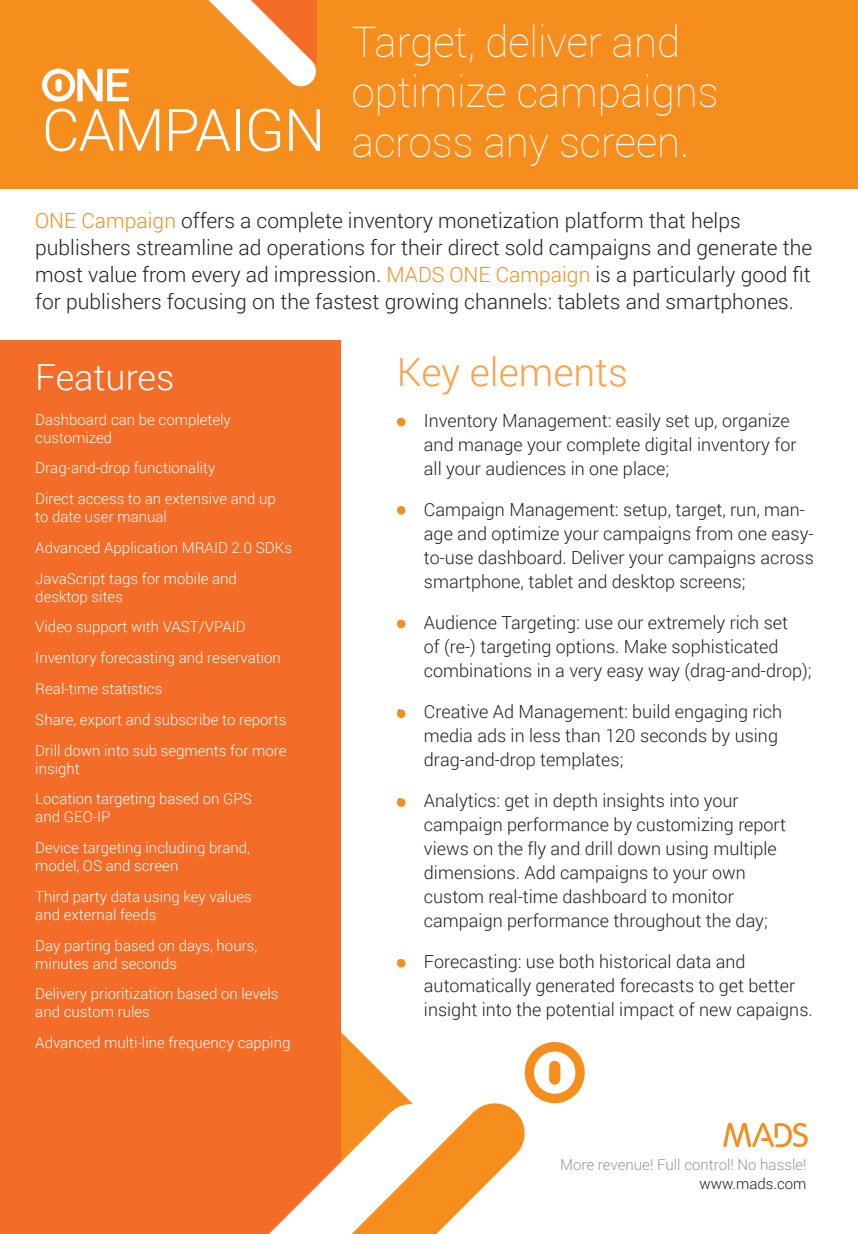
<style>
.page{position:relative;width:858px;height:1234px;background:#fff}
.page>*{position:absolute;margin:0;border:0;box-sizing:border-box;transform-origin:0 0}
.MainOnOrangeHeading{font:100 42px/50.4px "Roboto";color:#fff}
.MainBodyHeader_Orang{font:300 39px "Roboto";color:#f9a249}
.FeaturesHeadWhite{font:300 36px "Roboto";color:#fff}
.bodyIntro{font:300 21px/27px "Roboto";color:#231f20}
.BodyBullitText{font:300 18px/24px "Roboto";color:#231f20}
.BasicBody10pts{font:300 15px/18px "Roboto";color:#fff}
.PayOff{font:300 15px "Roboto";color:#939598}
.BasicBody10pts-2{font:300 15px "Roboto";color:#231f20}
.s1{color:#f68e1e}
</style>
<div class="page">
<div style="left:0;top:0;width:857px;height:189px;background:#f68e1e"></div>
<svg style="left:723px;top:1122px;width:84px;height:24px"></svg>
<div style="left:0;top:340px;width:341px;height:893px;background:#f36c28"></div>
<svg style="left:537px;top:1042px;width:48px;height:49px"></svg>
<div style="left:397px;top:418px;width:8px;height:8px;background:#f68e1e;border-radius:50%"></div>
<div style="left:397px;top:506px;width:8px;height:8px;background:#f68e1e;border-radius:50%"></div>
<div style="left:397px;top:619px;width:8px;height:9px;background:#f68e1e;border-radius:50%"></div>
<div style="left:397px;top:709px;width:8px;height:9px;background:#f68e1e;border-radius:50%"></div>
<div style="left:397px;top:798px;width:8px;height:8px;background:#f68e1e;border-radius:50%"></div>
<div style="left:397px;top:958px;width:8px;height:9px;background:#f68e1e;border-radius:50%"></div>
<svg style="left:270px;top:1048px;width:309px;height:185px"></svg>
<svg style="left:42px;top:0;width:278px;height:151px"></svg>
<p class="MainOnOrangeHeading" style="left:352px;top:15px;width:330px">Target, deliver and</p>
<p class="MainOnOrangeHeading" style="left:352px;top:65px;width:368px">optimize campaigns across any screen.</p>
<p class="bodyIntro" style="left:35px;top:206px;width:778px"><span class="s1">ONE Campaign</span> offers a complete inventory monetization platform that helps publishers streamline ad operations for their direct sold campaigns and generate the most value from every ad impression. <span class="s1">MADS ONE Campaign</span> is a particularly good fit for publishers focusing on the fastest growing channels: tablets and smartphones.</p>
<p class="FeaturesHeadWhite" style="left:35px;top:352px;width:141px">Features</p>
<p class="BasicBody10pts" style="left:35px;top:409px;width:197px">Dashboard can be completely customized</p>
<p class="BasicBody10pts" style="left:35px;top:458px;width:182px">Drag-and-drop functionality</p>
<p class="BasicBody10pts" style="left:35px;top:489px;width:242px">Direct access to an extensive and up to date user manual</p>
<p class="BasicBody10pts" style="left:35px;top:538px;width:258px">Advanced Application MRAID 2.0 SDKs</p>
<p class="BasicBody10pts" style="left:35px;top:568px;width:203px">JavaScript tags for mobile and desktop sites</p>
<p class="BasicBody10pts" style="left:35px;top:617px;width:212px">Video support with VAST/VPAID</p>
<p class="BasicBody10pts" style="left:35px;top:648px;width:247px">Inventory forecasting and reservation</p>
<p class="BasicBody10pts" style="left:35px;top:679px;width:128px">Real-time statistics</p>
<p class="BasicBody10pts" style="left:35px;top:709px;width:252px">Share, export and subscribe to reports</p>
<p class="BasicBody10pts" style="left:35px;top:740px;width:253px">Drill down into sub segments for more insight</p>
<p class="BasicBody10pts" style="left:35px;top:789px;width:218px">Location targeting based on GPS and GEO-IP</p>
<p class="BasicBody10pts" style="left:35px;top:838px;width:216px">Device targeting including brand, model, OS and screen</p>
<p class="BasicBody10pts" style="left:35px;top:886px;width:218px">Third party data using key values and external feeds</p>
<p class="BasicBody10pts" style="left:35px;top:935px;width:223px">Day parting based on days, hours, minutes and seconds</p>
<p class="BasicBody10pts" style="left:35px;top:984px;width:244px">Delivery prioritization based on levels and custom rules</p>
<p class="BasicBody10pts" style="left:35px;top:1033px;width:256px">Advanced multi-line frequency capping</p>
<p class="MainBodyHeader_Orang" style="left:397px;top:345px;width:232px">Key elements</p>
<p class="BodyBullitText" style="left:424px;top:408px;width:374px;text-indent:-27px">• Inventory Management: easily set up, organize and manage your complete digital inventory for all your audiences in one place;</p>
<p class="BodyBullitText" style="left:424px;top:497px;width:391px;text-indent:-27px">• Campaign Management: setup, target, run, man&shy;age and optimize your campaigns from one easy&shy;to-use dashboard. Deliver your campaigns across smartphone, tablet and desktop screens;</p>
<p class="BodyBullitText" style="left:424px;top:610px;width:389px;text-indent:-27px">• Audience Targeting: use our extremely rich set<br>of (re-) targeting options. Make sophisticated combinations in a very easy way (drag-and-drop);</p>
<p class="BodyBullitText" style="left:424px;top:699px;width:359px;text-indent:-27px">• Creative Ad Management: build engaging rich media ads in less than 120 seconds by using drag-and-drop templates;</p>
<p class="BodyBullitText" style="left:424px;top:788px;width:363px;text-indent:-27px">• Analytics: get in depth insights into your campaign performance by customizing report views on the fly and drill down using multiple dimensions. Add campaigns to your own custom real-time dashboard to monitor campaign performance throughout the day;</p>
<p class="BodyBullitText" style="left:424px;top:949px;width:390px;text-indent:-27px">• Forecasting: use both historical data and automatically generated forecasts to get better insight into the potential impact of new capaigns.</p>
<p class="PayOff" style="left:560px;top:1153px;width:248px">More revenue! Full control! No hassle!</p>
<p class="BasicBody10pts-2" style="left:699px;top:1173px;width:109px">www.mads.com</p>
</div>
